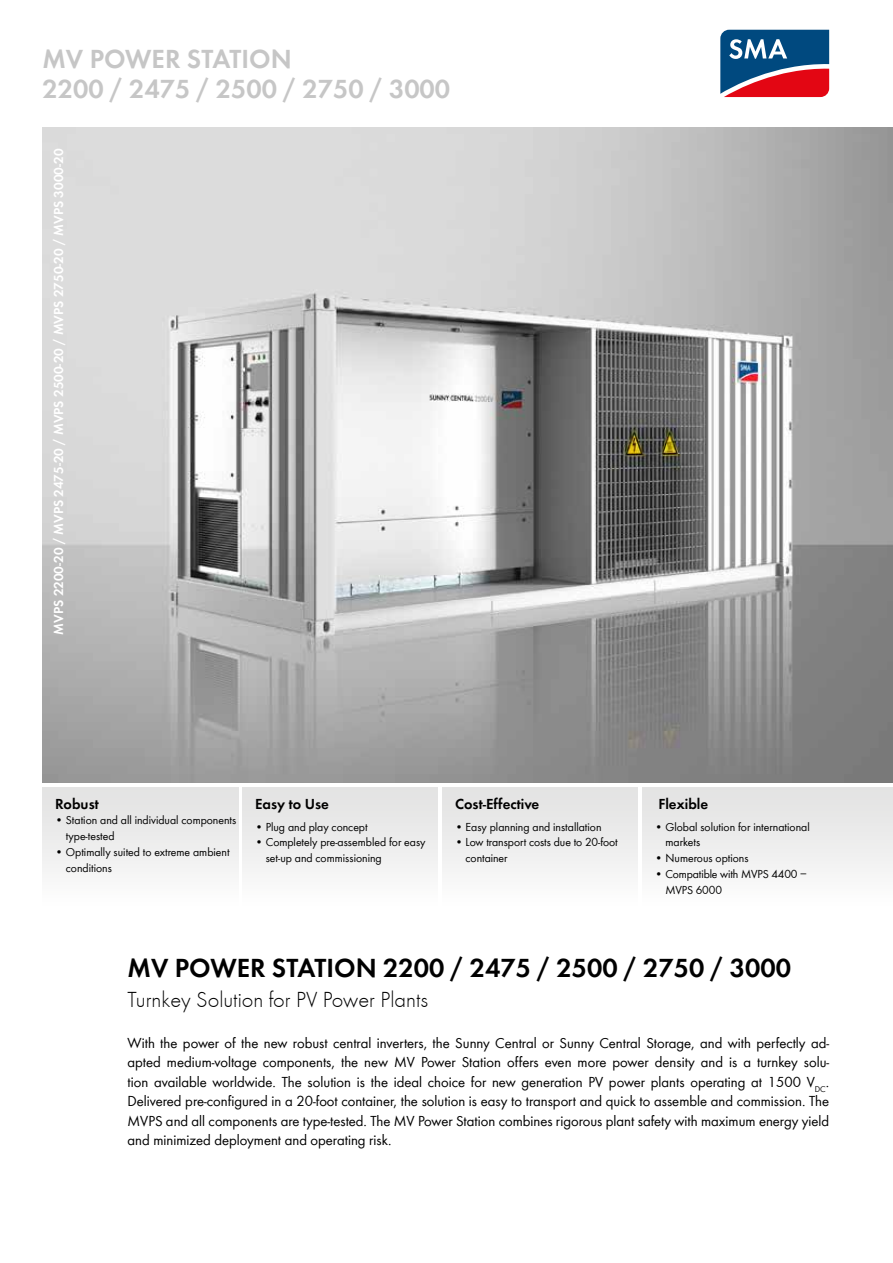
<style>
.page{position:relative;width:893px;height:1263px;background:#fff}
.page>*{position:absolute;margin:0;border:0;box-sizing:border-box;transform-origin:0 0}
.t1{font:600 27px "SMA Futura Global";color:#000}
.t2{font:600 27px/30px "SMA Futura Global";color:#c6c6c6}
.t3{font:300 22.5px "SMA Futura Global";color:#000}
.t4{font:15px/19.5px "SMA Futura Global";color:#000;text-align:justify}
.t5{font:600 15px "SMA Futura Global";color:#000}
.t6{font:600 13.5px "SMA Futura Global";color:#fff}
.t7{font:12px/15.8px "SMA Futura Global";color:#000}
</style>
<div class="page">
<div style="left:43px;top:787px;width:195px;height:119px;background:linear-gradient(to bottom,#e1e1e1,#fdfdfd)"></div>
<div style="left:242px;top:787px;width:196px;height:119px;background:linear-gradient(to bottom,#e1e1e1,#fdfdfd)"></div>
<div style="left:442px;top:787px;width:196px;height:119px;background:linear-gradient(to bottom,#e1e1e1,#fdfdfd)"></div>
<div style="left:642px;top:787px;width:251px;height:119px;background:linear-gradient(to bottom,#e1e1e1,#fdfdfd)"></div>
<svg style="left:720px;top:30px;width:109px;height:67px;background:#635174"></svg>
<img style="left:43px;top:128px;width:850px;height:654px">
<h1 class="t2" style="left:43px;top:43px;width:409px">MV POWER STATION<br>2200 / 2475 / 2500 / 2750 / 3000</h1>
<p class="t6" style="left:51px;top:634px;width:487px;rotate:-90deg">MVPS 2200-20 / MVPS 2475-20 / MVPS 2500-20 / MVPS 2750-20 / MVPS 3000-20</p>
<p class="t5" style="left:55px;top:795px;width:45px">Robust</p>
<p class="t7" style="left:66px;top:812px;width:172px;text-indent:-11px">• Station and all individual components type-tested</p>
<p class="t7" style="left:66px;top:844px;width:165px;text-indent:-11px">• Optimally suited to extreme ambient conditions</p>
<p class="t5" style="left:255px;top:795px;width:75px">Easy to Use</p>
<p class="t7" style="left:255px;top:819px;width:114px">• Plug and play concept</p>
<p class="t7" style="left:266px;top:834px;width:161px;text-indent:-11px">• Completely pre-assembled for easy set-up and commissioning</p>
<p class="t5" style="left:455px;top:795px;width:86px">Cost-Effective</p>
<p class="t7" style="left:455px;top:819px;width:148px">• Easy planning and installation</p>
<p class="t7" style="left:466px;top:834px;width:154px;text-indent:-11px">• Low transport costs due to 20-foot container</p>
<p class="t5" style="left:658px;top:795px;width:51px">Flexible</p>
<p class="t7" style="left:665px;top:819px;width:146px;text-indent:-11px">• Global solution for international markets</p>
<p class="t7" style="left:655px;top:850px;width:95px">• Numerous options</p>
<p class="t7" style="left:665px;top:866px;width:143px;text-indent:-11px">• Compatible with MVPS 4400 −<br>MVPS 6000</p>
<h1 class="t1" style="left:128px;top:952px;width:665px">MV POWER STATION 2200 / 2475 / 2500 / 2750 / 3000</h1>
<h2 class="t3" style="left:128px;top:986px;width:302px">Turnkey Solution for PV Power Plants</h2>
<p class="t4" style="left:128px;top:1033px;width:703px">With the power of the new robust central inverters, the Sunny Central or Sunny Central Storage, and with perfectly ad&shy;apted medium-voltage components, the new MV Power Station offers even more power density and is a turnkey solu&shy;tion available worldwide. The solution is the ideal choice for new generation PV power plants operating at 1500 V<sub>DC</sub>.<br>Delivered pre-configured in a 20-foot container, the solution is easy to transport and quick to assemble and commission. The MVPS and all components are type-tested. The MV Power Station combines rigorous plant safety with maximum energy yield and minimized deployment and operating risk.</p>
</div>
